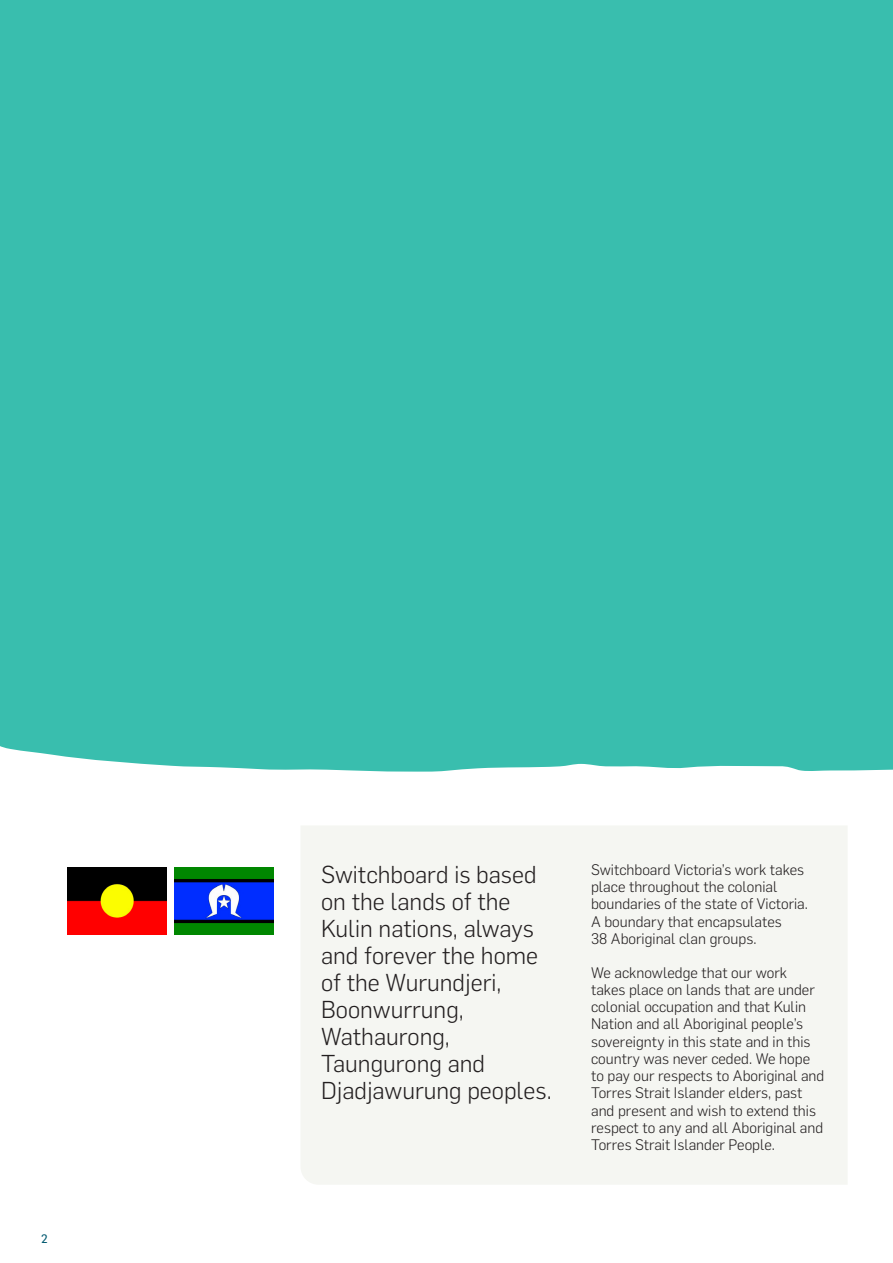
<style>
.page{position:relative;width:893px;height:1263px;background:#fff}
.page>*{position:absolute;margin:0;border:0;box-sizing:border-box;transform-origin:0 0}
.Body_Copy{font:300 24px/27px "Flama";color:#231f20}
.Body_Copy-2{font:300 15px/17.2px "Flama";color:#231f20}
.t1{font:12px "Flama Basic";color:#00586f}
</style>
<div class="page">
<div style="left:301px;top:826px;width:546px;height:358px;background:#f5f6f2"></div>
<div style="left:0;top:0;width:893px;height:788px;background:#39beae"></div>
<img style="left:67px;top:867px;width:100px;height:67px">
<img style="left:174px;top:867px;width:100px;height:68px">
<svg style="left:0;top:746px;width:893px;height:42px;fill:#fff"></svg>
<p class="t1" style="left:41px;top:1230px;width:8px">2</p>
<p class="Body_Copy" style="left:321px;top:860px;width:232px">Switchboard is based on the lands of the<br>Kulin nations, always and forever the home of the Wurundjeri,<br>Boonwurrung,<br>Wathaurong,<br>Taungurong and<br>Djadjawurung peoples.</p>
<p class="Body_Copy-2" style="left:591px;top:860px;width:218px">Switchboard Victoria’s work takes place throughout the colonial boundaries of the state of Victoria.<br>A boundary that encapsulates<br>38 Aboriginal clan groups.</p>
<p class="Body_Copy-2" style="left:591px;top:963px;width:235px">We acknowledge that our work takes place on lands that are under colonial occupation and that Kulin Nation and all Aboriginal people’s sovereignty in this state and in this country was never ceded. We hope to pay our respects to Aboriginal and Torres Strait Islander elders, past and present and wish to extend this respect to any and all Aboriginal and Torres Strait Islander People.</p>
</div>
